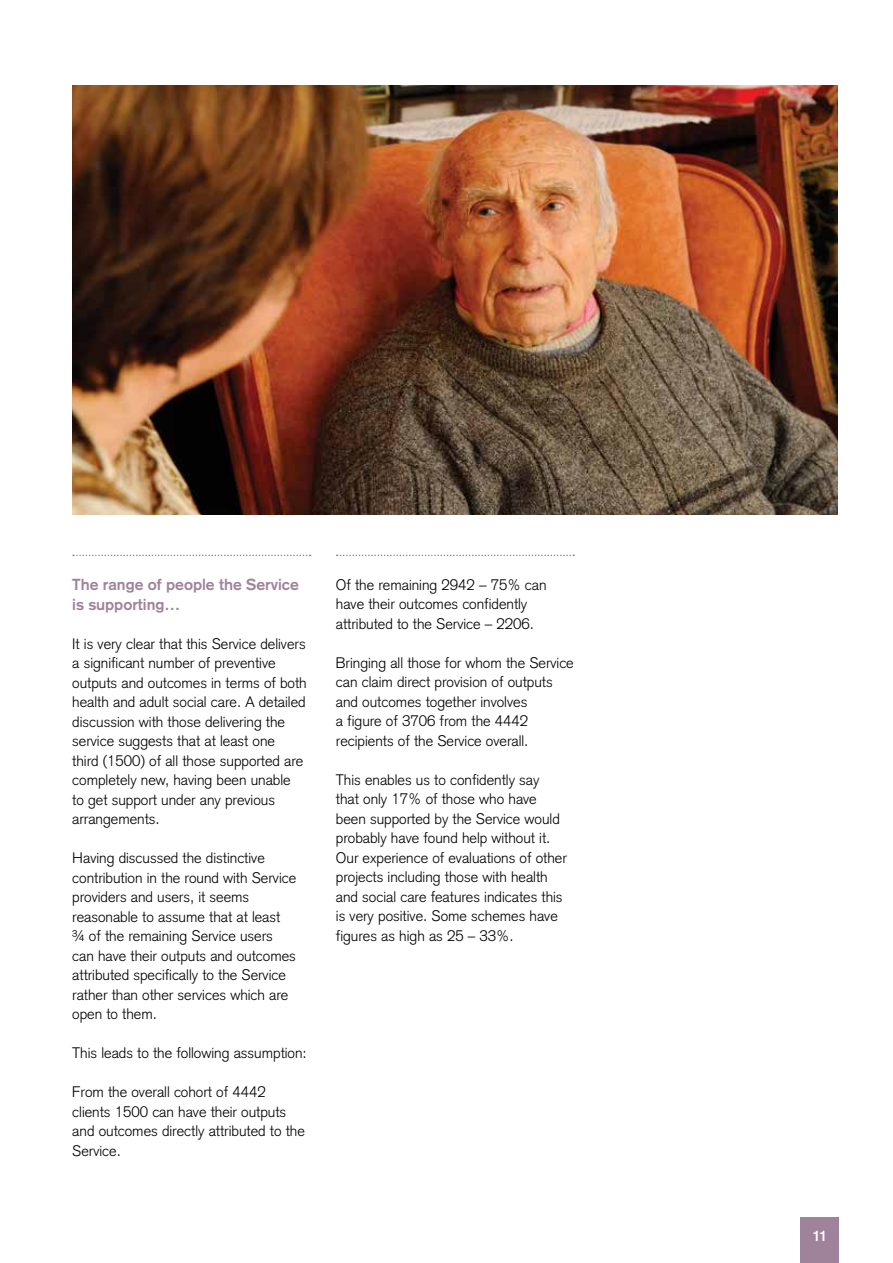
<style>
.page{position:relative;width:893px;height:1263px;background:#fff}
.page>*{position:absolute;margin:0;border:0;box-sizing:border-box;transform-origin:0 0}
.t1{font:700 15.75px/19.5px "Akzidenz Grotesk";color:#9f839a}
.t2{font:300 15px/19.5px "Akzidenz Grotesk";color:#000}
.t3{font:700 15px "Akzidenz Grotesk";color:#fff}
</style>
<div class="page">
<img style="left:72px;top:85px;width:766px;height:429px">
<svg style="left:337px;top:555px;width:237px;height:1px"></svg>
<svg style="left:73px;top:555px;width:238px;height:1px"></svg>
<div style="left:800px;top:1217px;width:39px;height:46px;background:#9f839a"></div>
<p class="t1" style="left:72px;top:575px;width:228px">The range of people the Service is supporting…</p>
<p class="t2" style="left:72px;top:634px;width:236px">It is very clear that this Service delivers a significant number of preventive outputs and outcomes in terms of both health and adult social care. A detailed discussion with those delivering the service suggests that at least one<br>third (1500) of all those supported are completely new, having been unable<br>to get support under any previous arrangements.</p>
<p class="t2" style="left:72px;top:848px;width:225px">Having discussed the distinctive contribution in the round with Service providers and users, it seems reasonable to assume that at least ¾ of the remaining Service users can have their outputs and outcomes attributed specifically to the Service rather than other services which are open to them.</p>
<p class="t2" style="left:72px;top:1043px;width:236px">This leads to the following assumption:</p>
<p class="t2" style="left:72px;top:1082px;width:234px">From the overall cohort of 4442 clients 1500 can have their outputs and outcomes directly attributed to the<br>Service.</p>
<p class="t2" style="left:336px;top:575px;width:212px">Of the remaining 2942 – 75% can have their outcomes confidently attributed to the Service – 2206.</p>
<p class="t2" style="left:336px;top:653px;width:239px">Bringing all those for whom the Service can claim direct provision of outputs and outcomes together involves<br>a figure of 3706 from the 4442 recipients of the Service overall.</p>
<p class="t2" style="left:336px;top:770px;width:232px">This enables us to confidently say<br>that only 17% of those who have been supported by the Service would probably have found help without it.<br>Our experience of evaluations of other projects including those with health and social care features indicates this is very positive. Some schemes have figures as high as 25 – 33%.</p>
<p class="t3" style="left:812px;top:1227px;width:17px">11</p>
</div>
